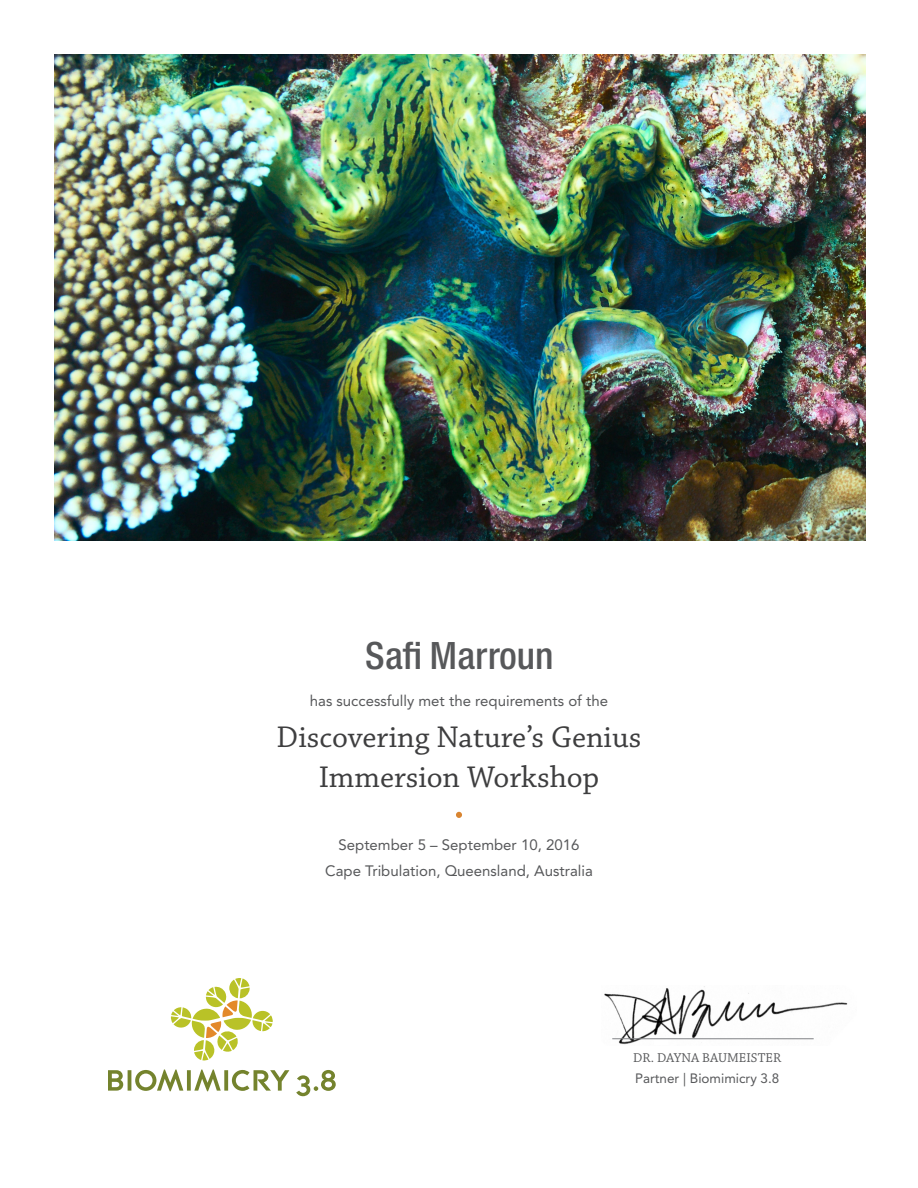
<style>
.page{position:relative;width:918px;height:1188px;background:#fff}
.page>*{position:absolute;margin:0;border:0;box-sizing:border-box;transform-origin:0 0}
.t1{font:36px "Europa Gro Nr 2 SB Med Con";color:#57585a}
.t2{font:31.5px/40.5px "Chaparral Pro";color:#3e3e3f;text-align:center}
.t3{font:15px/25.5px "Avenir LT Std";color:#57585a;text-align:center}
.t4{font:13.5px "Avenir LT Std";color:#57585a}
.t5{font:13.5px "Chaparral Pro";color:#57585a}
</style>
<div class="page">
<img style="left:604px;top:986px;width:244px;height:59px">
<img style="left:55px;top:55px;width:810px;height:486px">
<hr style="left:612px;top:1039px;width:202px;height:1px;background:#808285">
<svg style="left:108px;top:1070px;width:181px;height:21px"></svg>
<svg style="left:296px;top:1070px;width:40px;height:26px"></svg>
<svg style="left:171px;top:978px;width:102px;height:83px"></svg>
<svg style="left:456px;top:812px;width:6px;height:6px"></svg>
<hr style="left:654px;top:1040px;width:14px;height:4px;background:#fff">
<h1 class="t1" style="left:365px;top:635px;width:190px">Safi Marroun</h1>
<p class="t3" style="left:310px;top:688px;width:300px">has successfully met the requirements of the</p>
<h2 class="t2" style="left:277px;top:718px;width:366px">Discovering Nature’s Genius<br>Immersion Workshop</h2>
<p class="t3" style="left:325px;top:832px;width:269px">September 5 – September 10, 2016<br>Cape Tribulation, Queensland, Australia</p>
<p class="t5" style="left:633px;top:1050px;width:150px">DR. DAYNA BAUMEISTER</p>
<p class="t4" style="left:635px;top:1070px;width:146px">Partner | Biomimicry 3.8</p>
</div>
